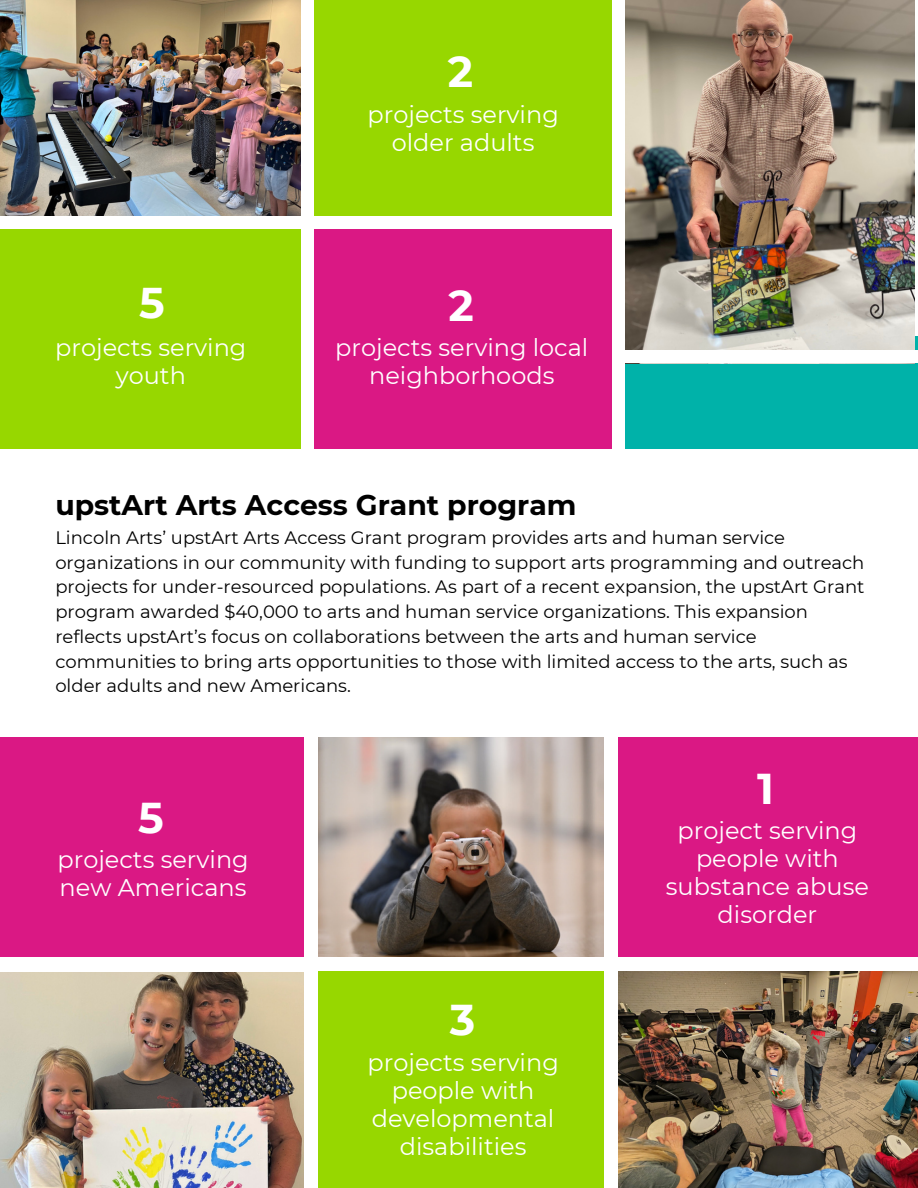
<style>
.page{position:relative;width:918px;height:1188px;background:#fff}
.page>*{position:absolute;margin:0;border:0;box-sizing:border-box;transform-origin:0 0}
.t1{font:700 43.05px "Montserrat";color:#fff}
.t2{font:700 42.9px "Montserrat";color:#fff}
.t3{font:700 28.35px "Montserrat";color:#000}
.t4{font:24px/28.2px "Montserrat";color:#fff;text-align:center}
.t5{font:18px/24.8px "Montserrat";color:#000}
</style>
<div class="page">
<div style="left:0;top:222px;width:308px;height:229px;background:#97d700"></div>
<img style="left:0;top:0;width:301px;height:216px">
<div style="left:311px;top:222px;width:301px;height:228px;background:#da1884"></div>
<div style="left:311px;top:0;width:301px;height:223px;background:#97d700"></div>
<div style="left:617px;top:337px;width:301px;height:119px;background:#00b2a9"></div>
<div style="left:0;top:449px;width:918px;height:13px;background:#fff"></div>
<img style="left:625px;top:0;width:290px;height:350px">
<div style="left:0;top:216px;width:618px;height:13px;background:#fff"></div>
<div style="left:301px;top:0;width:13px;height:464px;background:#fff"></div>
<div style="left:612px;top:0;width:13px;height:462px;background:#fff"></div>
<div style="left:0;top:730px;width:307px;height:228px;background:#da1884"></div>
<img style="left:0;top:972px;width:304px;height:216px">
<img style="left:318px;top:737px;width:286px;height:220px">
<div style="left:309px;top:957px;width:302px;height:231px;background:#97d700"></div>
<div style="left:616px;top:730px;width:302px;height:234px;background:#da1884"></div>
<div style="left:0;top:723px;width:918px;height:14px;background:#fff"></div>
<img style="left:618px;top:971px;width:300px;height:217px">
<div style="left:304px;top:497px;width:13px;height:691px;background:#fff"></div>
<div style="left:605px;top:459px;width:13px;height:529px;background:#fff"></div>
<div style="left:0;top:957px;width:918px;height:13px;background:#fff"></div>
<div style="left:605px;top:957px;width:13px;height:231px;background:#fff"></div>
<div style="left:616px;top:350px;width:302px;height:13px;background:#fff"></div>
<p class="t2" style="left:448px;top:46px;width:27px">2</p>
<h3 class="t4" style="left:368px;top:100px;width:193px">projects serving older adults</h3>
<p class="t2" style="left:139px;top:277px;width:27px">5</p>
<h3 class="t2" style="left:449px;top:279px;width:27px">2</h3>
<h3 class="t4" style="left:55px;top:333px;width:193px">projects serving youth</h3>
<p class="t4" style="left:335px;top:333px;width:255px">projects serving local neighborhoods</p>
<h3 class="t3" style="left:55px;top:487px;width:523px">upstArt Arts Access Grant program</h3>
<p class="t5" style="left:55px;top:525px;width:811px">Lincoln Arts’ upstArt Arts Access Grant program provides arts and human service organizations in our community with funding to support arts programming and outreach projects for under-resourced populations. As part of a recent expansion, the upstArt Grant program awarded $40,000 to arts and human service organizations. This expansion reflects upstArt’s focus on collaborations between the arts and human service communities to bring arts opportunities to those with limited access to the arts, such as older adults and new Americans.</p>
<h1 class="t1" style="left:138px;top:791px;width:27px">5</h1>
<h1 class="t4" style="left:57px;top:845px;width:193px;text-align:left">projects serving new Americans</h1>
<h3 class="t1" style="left:450px;top:994px;width:27px">3</h3>
<p class="t4" style="left:368px;top:1048px;width:193px">projects serving people with developmental disabilities</p>
<h3 class="t1" style="left:757px;top:762px;width:18px">1</h3>
<p class="t4" style="left:666px;top:816px;width:205px">project serving people with substance abuse disorder</p>
</div>
